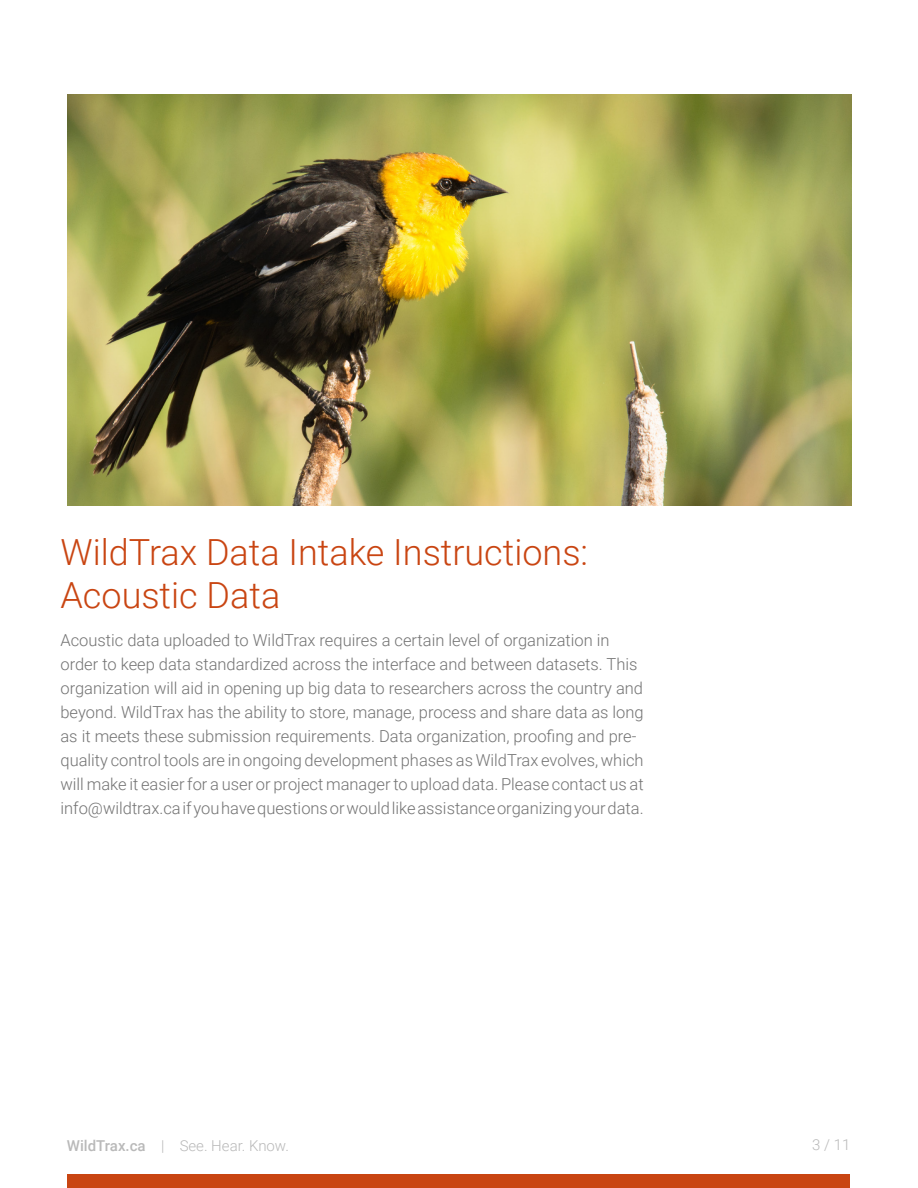
<style>
.page{position:relative;width:918px;height:1188px;background:#fff}
.page>*{position:absolute;margin:0;border:0;box-sizing:border-box;transform-origin:0 0}
.Heading_1{font:300 36px/43.2px "Roboto";color:#c94512}
.Body{font:300 16.5px/24px "Roboto";color:#737373}
.t1{font:300 15px "Roboto";color:#b9b9b9}
.s1{font-weight:500}
</style>
<div class="page">
<div style="left:68px;top:1174px;width:782px;height:14px;background:#c94512"></div>
<img style="left:68px;top:94px;width:783px;height:411px">
<p class="Heading_1" style="left:60px;top:529px;width:529px">WildTrax Data Intake Instructions:<br>Acoustic Data</p>
<p class="Body" style="left:60px;top:627px;width:585px">Acoustic data uploaded to WildTrax requires a certain level of organization in order to keep data standardized across the interface and between datasets. This organization will aid in opening up big data to researchers across the country and beyond. WildTrax has the ability to store, manage, process and share data as long as it meets these submission requirements. Data organization, proofing and pre&shy;quality control tools are in ongoing development phases as WildTrax evolves, which will make it easier for a user or project manager to upload data. Please contact us at info@wildtrax.ca if you have questions or would like assistance organizing your data.</p>
<p class="t1" style="left:67px;top:1135px;width:224px"><span class="s1">WildTrax.ca</span> | See. Hear. Know.</p>
<p class="t1" style="left:812px;top:1134px;width:40px">3 / 11</p>
</div>
